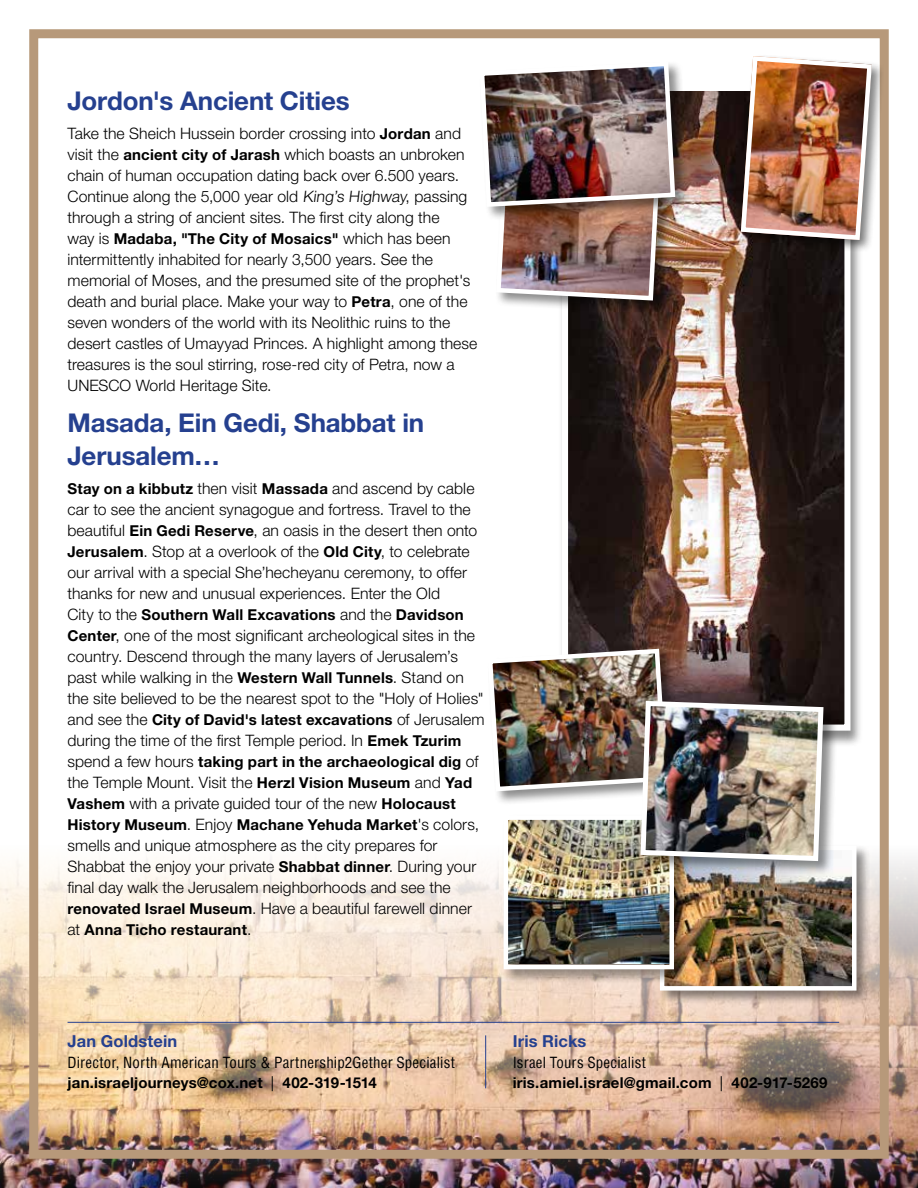
<style>
.page{position:relative;width:918px;height:1188px;background:#fff}
.page>*{position:absolute;margin:0;border:0;box-sizing:border-box;transform-origin:0 0}
.t1{font:700 25.8px/33px "Helvetica Neue";letter-spacing:-.005em;color:#25408f}
.t2{font:700 16.5px "Helvetica Neue";letter-spacing:.01em;color:#25408f}
.t3{font:300 15.75px/21px "Helvetica Neue";letter-spacing:.005em;color:#000}
.t4{font:700 15px "Helvetica Neue";letter-spacing:.015em;color:#000}
.t5{font:condensed 15px "Helvetica";letter-spacing:.01em;color:#000}
.t6{font:700 15px "Helvetica Neue";letter-spacing:-.02em;color:#000}
.t7{font:15px "Helvetica Neue";color:#000}
.s1{font-weight:700;font-size:15px}
.s2{font-weight:300;font-size:15.75px}
</style>
<div class="page">
<img style="left:0;top:859px;width:918px;height:329px">
<div style="left:29px;top:29px;width:860px;height:1130px;border:9px solid #b7997a"></div>
<div style="left:559px;top:85px;width:305px;height:662px;background:#000;opacity:.45"></div>
<img style="left:569px;top:92px;width:275px;height:632px">
<div style="left:562px;top:85px;width:289px;height:646px;border:6px solid #fff"></div>
<div style="left:658px;top:844px;width:213px;height:162px;background:#000;opacity:.45"></div>
<img style="left:665px;top:851px;width:187px;height:135px">
<div style="left:660px;top:846px;width:197px;height:145px;border:4px solid #fff"></div>
<div style="left:502px;top:814px;width:187px;height:170px;background:#000;opacity:.45"></div>
<img style="left:509px;top:864px;width:160px;height:100px">
<div style="left:504px;top:815px;width:170px;height:154px;border:4px solid #fff"></div>
<hr style="left:68px;top:1022px;width:771px;height:1px;background:#25408f">
<hr style="left:485px;top:1035px;width:1px;height:53px;background:#25408f">
<div style="left:739px;top:54px;width:146px;height:199px;background:#000;opacity:.5"></div>
<img style="left:738px;top:54px;width:136px;height:188px">
<div style="left:640px;top:700px;width:198px;height:175px;background:#000;opacity:.45"></div>
<img style="left:485px;top:646px;width:341px;height:218px">
<div style="left:495px;top:178px;width:178px;height:137px;background:#000;opacity:.45"></div>
<div style="left:479px;top:61px;width:211px;height:161px;background:#000;opacity:.45"></div>
<img style="left:479px;top:61px;width:199px;height:242px">
<h1 class="t1" style="left:68px;top:84px;width:284px">Jordon s' Ancient Cities</h1>
<p class="t3" style="left:68px;top:123px;width:395px">Take the Sheich Hussein border crossing into <span class="s1">Jordan</span> and</p>
<p class="t3" style="left:67px;top:144px;width:399px">visit the <span class="s1">ancient city of Jarash</span> which boasts an unbroken</p>
<p class="t3" style="left:67px;top:165px;width:393px">chain of human occupation dating back over 6.500 years.</p>
<p class="t3" style="left:333px;top:186px;width:136px">s’ Highway, passing</p>
<p class="t3" style="left:67px;top:186px;width:374px">Continue along the 5,000 year old King<br>through a string of ancient sites. The first city along the</p>
<p class="t4" style="left:67px;top:230px;width:385px"><span class="s2">way is</span> Madaba ", The City of Mosaics" <span class="s2">which has been</span></p>
<p class="t3" style="left:68px;top:249px;width:411px">intermittently inhabited for nearly 3,500 years. See the memorial of Moses, and the presumed site of the prophet s' death and burial place. Make your way to <span class="s1">Petra</span>, one of the seven wonders of the world with its Neolithic ruins to the desert castles of Umayyad Princes A. highlight among these treasures is the soul stirring, rose-red city of Petra, now a UNESCO World Heritage Site.</p>
<h1 class="t1" style="left:68px;top:406px;width:358px">Masada, Ein Gedi, Shabbat in<br>Jerusalem...</h1>
<p class="t3" style="left:67px;top:478px;width:411px"><span class="s1">Stay on a kibbutz</span> then visit <span class="s1">Massada</span> and ascend by cable car to see the ancient synagogue and fortress. Travel to the beautiful <span class="s1">Ein Gedi Reserve</span>, an oasis in the desert then onto <span class="s1">Jerusalem</span>. Stop at a overlook of the <span class="s1">Old City</span> to, celebrate our arrival with a special She’hecheyanu ceremony to, offer thanks for new and unusual experiences. Enter the Old</p>
<p class="t4" style="left:67px;top:606px;width:398px"><span class="s2">City to the</span> Southern Wall Excavations <span class="s2">and the</span> Davidson</p>
<p class="t3" style="left:68px;top:625px;width:418px"><span class="s1">Center</span>, one of the most significant archeological sites in the country. Descend through the many layers of Jerusalem s’ past while walking in the <span class="s1">Western Wall Tunnels</span>. Stand on the site believed to be the nearest spot to the "Holy of Holies"</p>
<p class="t4" style="left:68px;top:711px;width:418px"><span class="s2">and see the</span> City of David s' latest excavations <span class="s2">of Jerusalem</span></p>
<p class="t3" style="left:68px;top:730px;width:396px">during the time of the first Temple period In. <span class="s1">Emek Tzurim</span></p>
<p class="t4" style="left:68px;top:753px;width:413px"><span class="s2">spend a few hours</span> taking part in the archaeological dig <span class="s2">of</span></p>
<p class="t3" style="left:67px;top:772px;width:406px">the Temple Mount. Visit the <span class="s1">Herzl Vision Museum</span> and <span class="s1">Yad<br>Vashem</span> with a private guided tour of the new <span class="s1">Holocaust</span></p>
<p class="t4" style="left:67px;top:816px;width:413px">History Museum<span class="s2">. Enjoy</span> Machane Yehuda Market <span class="s2">s' colors,</span></p>
<p class="t3" style="left:67px;top:835px;width:410px">smells and unique atmosphere as the city prepares for Shabbat the enjoy your private <span class="s1">Shabbat dinner</span>. During your final day walk the Jerusalem neighborhoods and see the <span class="s1">renovated Israel Museum</span>. Have a beautiful farewell dinner</p>
<p class="t4" style="left:67px;top:921px;width:185px"><span class="s2">at</span> Anna Ticho restaurant<span class="s2">.</span></p>
<p class="t2" style="left:68px;top:1031px;width:111px">Jan Goldstein</p>
<p class="t5" style="left:68px;top:1053px;width:389px">Director, North American Tours &amp; Partnership2Gether Specialist</p>
<p class="t2" style="left:513px;top:1031px;width:75px">Iris Ricks</p>
<p class="t5" style="left:513px;top:1053px;width:135px">Israel Tours Specialist</p>
<p class="t4" style="left:68px;top:1074px;width:197px">jan.israeljourneys@cox.net</p>
<p class="t7" style="left:271px;top:1074px;width:5px">|</p>
<p class="t6" style="left:283px;top:1074px;width:96px">402-319-1514</p>
<p class="t4" style="left:513px;top:1074px;width:200px">iris.amiel.israel@gmail.com</p>
<p class="t7" style="left:720px;top:1074px;width:5px">|</p>
<p class="t4" style="left:732px;top:1074px;width:97px">402-917-5269</p>
</div>
